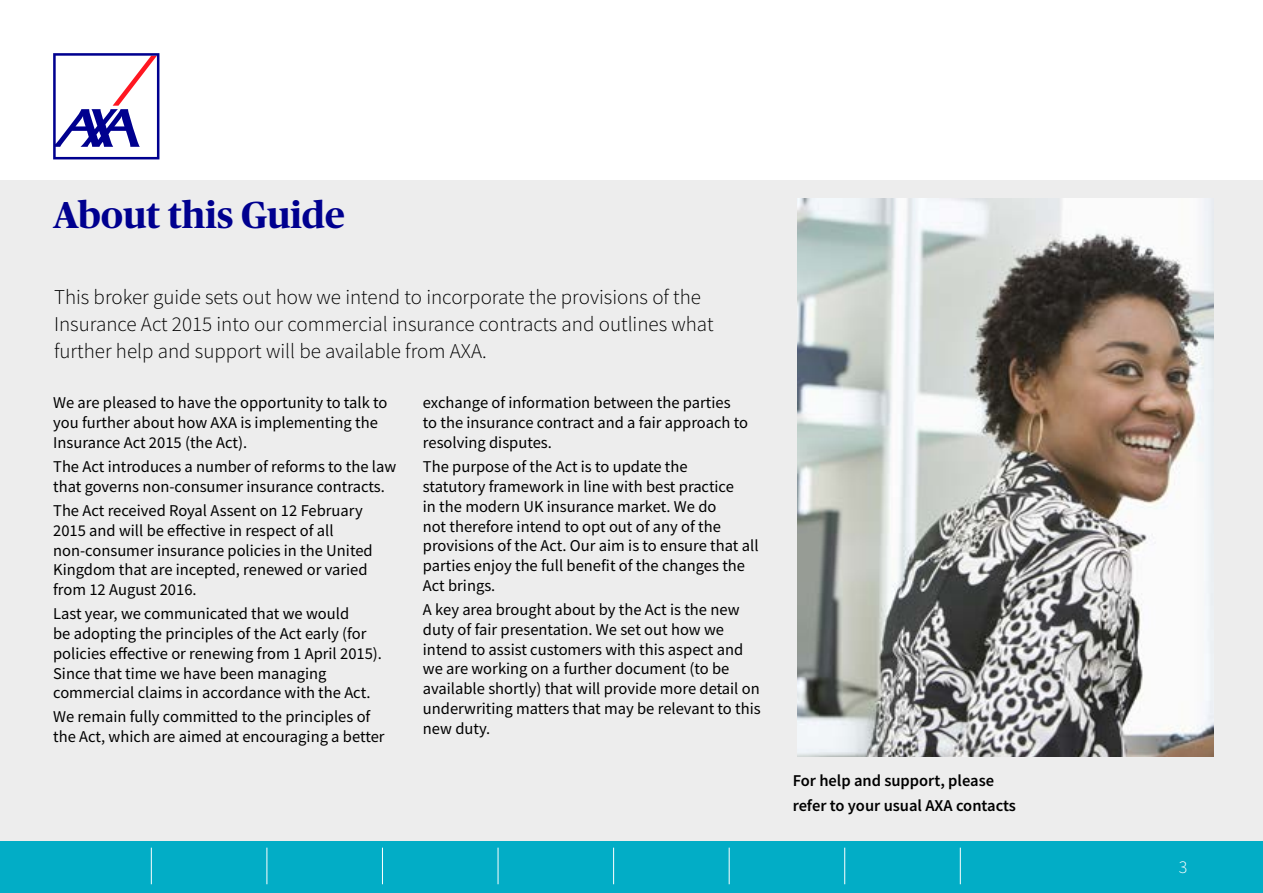
<style>
.page{position:relative;width:1263px;height:893px;background:#fff}
.page>*{position:absolute;margin:0;border:0;box-sizing:border-box;transform-origin:0 0}
.t1{font:700 37.5px "Publico Headline";color:#00008f}
.t2{font:300 21px/27px "Source Sans Pro";color:#000}
.t3{font:300 18px "Source Sans Pro";color:#fff}
.t4{font:16.5px/19.8px "Source Sans Pro";color:#000}
.t5{font:600 16.5px/24px "Source Sans Pro";color:#000}
</style>
<div class="page">
<div style="left:0;top:180px;width:1263px;height:713px;background:#ededed"></div>
<div style="left:0;top:842px;width:1263px;height:51px;background:#02adc6"></div>
<img style="left:797px;top:198px;width:417px;height:558px">
<svg style="left:53px;top:53px;width:106px;height:106px"></svg>
<hr style="left:266px;top:848px;width:1px;height:36px;background:#fff">
<hr style="left:382px;top:848px;width:1px;height:36px;background:#fff">
<hr style="left:498px;top:848px;width:1px;height:36px;background:#fff">
<hr style="left:613px;top:848px;width:1px;height:36px;background:#fff">
<hr style="left:151px;top:848px;width:1px;height:36px;background:#fff">
<hr style="left:729px;top:848px;width:1px;height:36px;background:#fff">
<hr style="left:960px;top:848px;width:1px;height:36px;background:#fff">
<hr style="left:844px;top:848px;width:1px;height:36px;background:#fff">
<h1 class="t1" style="left:53px;top:188px;width:293px">About this Guide</h1>
<p class="t2" style="left:54px;top:283px;width:661px">This broker guide sets out how we intend to incorporate the provisions of the<br>Insurance Act 2015 into our commercial insurance contracts and outlines what further help and support will be available from AXA.</p>
<p class="t4" style="left:53px;top:393px;width:336px">We are pleased to have the opportunity to talk to you further about how AXA is implementing the<br>Insurance Act 2015 (the Act).</p>
<p class="t4" style="left:53px;top:457px;width:345px">The Act introduces a number of reforms to the law that governs non‑consumer insurance contracts.</p>
<p class="t4" style="left:53px;top:500px;width:321px">The Act received Royal Assent on 12 February 2015 and will be effective in respect of all non‑consumer insurance policies in the United Kingdom that are incepted, renewed or varied from 12 August 2016.</p>
<p class="t4" style="left:53px;top:604px;width:330px">Last year, we communicated that we would<br>be adopting the principles of the Act early (for policies effective or renewing from 1 April 2015).<br>Since that time we have been managing commercial claims in accordance with the Act.</p>
<p class="t4" style="left:53px;top:707px;width:333px">We remain fully committed to the principles of the Act, which are aimed at encouraging a better</p>
<p class="t4" style="left:423px;top:393px;width:327px">exchange of information between the parties to the insurance contract and a fair approach to resolving disputes.</p>
<p class="t4" style="left:423px;top:457px;width:337px">The purpose of the Act is to update the<br>statutory framework in line with best practice<br>in the modern UK insurance market. We do<br>not therefore intend to opt out of any of the provisions of the Act. Our aim is to ensure that all parties enjoy the full benefit of the changes the Act brings.</p>
<p class="t4" style="left:423px;top:599px;width:339px">A key area brought about by the Act is the new duty of fair presentation. We set out how we intend to assist customers with this aspect and we are working on a further document (to be available shortly) that will provide more detail on underwriting matters that may be relevant to this new duty.</p>
<p class="t5" style="left:793px;top:769px;width:225px">For help and support, please refer to your usual AXA contacts</p>
<p class="t3" style="left:1179px;top:856px;width:10px">3</p>
</div>
